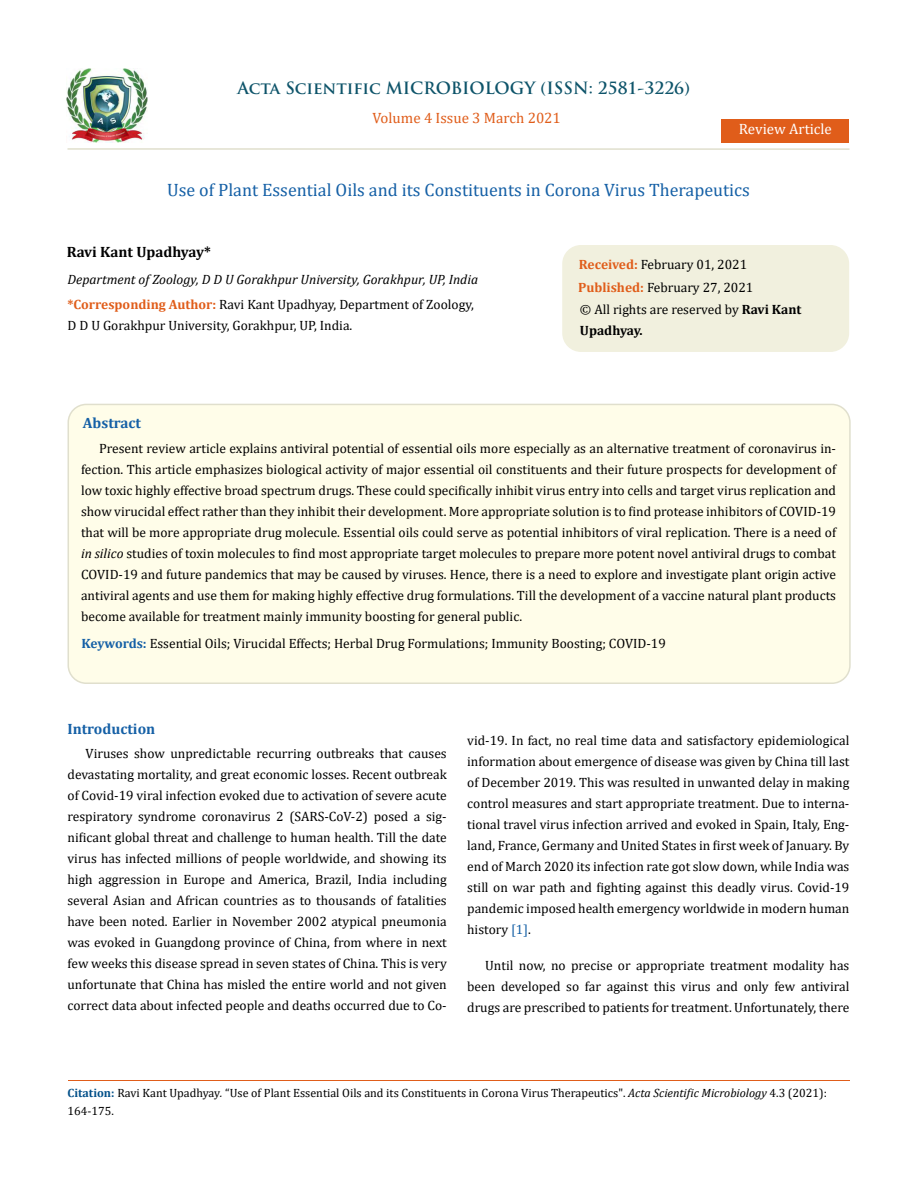
<style>
.page{position:relative;width:917px;height:1188px;background:#fff}
.page>*{position:absolute;margin:0;border:0;box-sizing:border-box;transform-origin:0 0}
.t1{font:18px "Cambria";color:#1560a6}
.t2{font:700 16.5px "Trajan Pro";color:#0e546a}
.t3{font:15px "Cambria";color:#e05d1a}
.t4{font:700 15px "Cambria";color:#1560a6}
.t5{font:700 15px "Cambria";color:#000}
.t6{font:15px "Cambria";color:#fff}
.t7{font:13.5px/21px "Cambria";color:#000;text-align:justify}
.t8{font:italic 13.5px/24.6px "Cambria";color:#000}
.t9{font:12px/18px "Cambria";color:#000}
.s1{font-weight:700;font-style:normal;color:#e05d1a}
.s2{font-style:normal}
.s3{font-weight:700;color:#e05d1a}
.s4{font-weight:700}
.s5{font-style:italic}
.s6{font-weight:700;color:#1560a6}
.s7{color:#1560a6}
.s8{font-weight:700;color:#035089}
</style>
<div class="page">
<img style="left:67px;top:68px;width:80px;height:74px">
<div style="left:721px;top:119px;width:128px;height:23px;background:#e05d1a"></div>
<div style="left:563px;top:246px;width:285px;height:105px;background:#f1f0de;border-radius:18px"></div>
<div style="left:562px;top:245px;width:287px;height:107px;border:2px solid #f1f0de;border-radius:18px"></div>
<div style="left:68px;top:404px;width:781px;height:279px;background:#fffde9;border-radius:18px"></div>
<div style="left:67px;top:404px;width:783px;height:280px;border:2px solid #e0dfcd;border-radius:18px"></div>
<hr style="left:68px;top:1081px;width:781px;height:1px;background:#e05d1a">
<hr style="left:67px;top:148px;width:782px;height:2px;background:#e0dfcd">
<p class="t2" style="left:237px;top:77px;width:454px">Acta Scientific MICROBIOLOGY (ISSN: 2581-3226)</p>
<p class="t3" style="left:372px;top:109px;width:190px">Volume 4 Issue 3 March 2021</p>
<p class="t6" style="left:739px;top:120px;width:94px">Review Article</p>
<h1 class="t1" style="left:167px;top:180px;width:584px">Use of Plant Essential Oils and its Constituents in Corona Virus Therapeutics</h1>
<p class="t5" style="left:67px;top:242px;width:146px">Ravi Kant Upadhyay*</p>
<p class="t8" style="left:67px;top:267px;width:412px">Department of Zoology, D D U Gorakhpur University, Gorakhpur, UP, India <span class="s1">*Corresponding Author:</span> <span class="s2">Ravi Kant Upadhyay, Department of Zoology,</span></p>
<p class="t7" style="left:67px;top:315px;width:286px">D D U Gorakhpur University, Gorakhpur, UP, India.</p>
<p class="t7" style="left:578px;top:253px;width:177px;line-height:23px"><span class="s3">Received:</span> February 01, 2021<br><span class="s3">Published:</span> February 27, 2021</p>
<p class="t7" style="left:580px;top:298px;width:223px">© All rights are reserved by <span class="s4">Ravi Kant<br>Upadhyay.</span></p>
<p class="t4" style="left:83px;top:412px;width:60px">Abstract</p>
<p class="t7" style="left:81px;top:438px;width:756px;text-indent:18px">Present review article explains antiviral potential of essential oils more especially as an alternative treatment of coronavirus in&shy;fection. This article emphasizes biological activity of major essential oil constituents and their future prospects for development of low toxic highly effective broad spectrum drugs. These could specifically inhibit virus entry into cells and target virus replication and show virucidal effect rather than they inhibit their development. More appropriate solution is to find protease inhibitors of COVID-19 that will be more appropriate drug molecule. Essential oils could serve as potential inhibitors of viral replication. There is a need of <span class="s5">in silico</span> studies of toxin molecules to find most appropriate target molecules to prepare more potent novel antiviral drugs to combat COVID-19 and future pandemics that may be caused by viruses. Hence, there is a need to explore and investigate plant origin active antiviral agents and use them for making highly effective drug formulations. Till the development of a vaccine natural plant products become available for treatment mainly immunity boosting for general public.</p>
<p class="t7" style="left:81px;top:633px;width:586px"><span class="s6">Keywords:</span> Essential Oils; Virucidal Effects; Herbal Drug Formulations; Immunity Boosting; COVID-19</p>
<p class="t4" style="left:67px;top:718px;width:89px">Introduction</p>
<p class="t7" style="left:67px;top:743px;width:381px;text-indent:18px">Viruses show unpredictable recurring outbreaks that causes devastating mortality, and great economic losses. Recent outbreak of Covid-19 viral infection evoked due to activation of severe acute respiratory syndrome coronavirus 2 (SARS-CoV-2) posed a sig&shy;nificant global threat and challenge to human health. Till the date virus has infected millions of people worldwide, and showing its high aggression in Europe and America, Brazil, India including several Asian and African countries as to thousands of fatalities have been noted. Earlier in November 2002 atypical pneumonia was evoked in Guangdong province of China, from where in next few weeks this disease spread in seven states of China. This is very unfortunate that China has misled the entire world and not given correct data about infected people and deaths occurred due to Co-</p>
<p class="t7" style="left:467px;top:730px;width:384px">vid-19. In fact, no real time data and satisfactory epidemiological information about emergence of disease was given by China till last of December 2019. This was resulted in unwanted delay in making control measures and start appropriate treatment. Due to interna&shy;tional travel virus infection arrived and evoked in Spain, Italy, Eng&shy;land, France, Germany and United States in first week of January. By end of March 2020 its infection rate got slow down, while India was still on war path and fighting against this deadly virus. Covid-19 pandemic imposed health emergency worldwide in modern human history <span class="s7">[1]</span>.</p>
<p class="t7" style="left:467px;top:955px;width:384px;text-indent:18px">Until now, no precise or appropriate treatment modality has been developed so far against this virus and only few antiviral drugs are prescribed to patients for treatment. Unfortunately, there</p>
<p class="t9" style="left:68px;top:1084px;width:760px"><span class="s8">Citation:</span> Ravi Kant Upadhyay<span class="s5">.</span> “Use of Plant Essential Oils and its Constituents in Corona Virus Therapeutics". <span class="s5">Acta Scientific Microbiology</span> 4.3 (2021):<br>164-175.</p>
</div>
